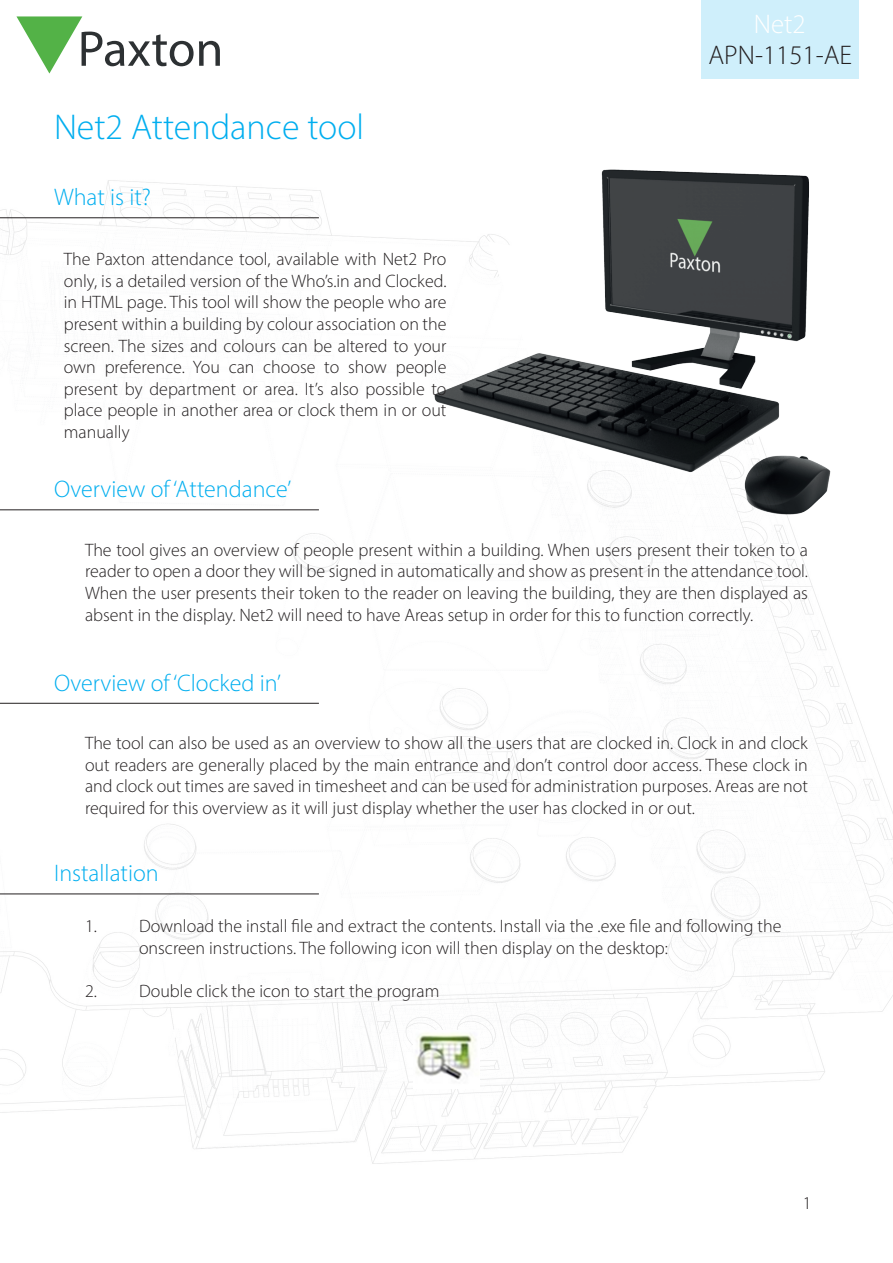
<style>
.page{position:relative;width:893px;height:1263px;background:#fff}
.page>*{position:absolute;margin:0;border:0;box-sizing:border-box;transform-origin:0 0}
.AN_Title{font:300 36px "Myriad Pro";color:#00aeef}
.AN_Title-2{font:300 27px "Myriad Pro";color:#231f20}
.AN_Title-3{font:300 27px "Myriad Pro";color:#fff}
.Section_title{font:300 24px "Myriad Pro";color:#00aeef}
.Text{font:300 18px/21.6px "Myriad Pro";color:#231f20;text-align:justify}
</style>
<div class="page">
<svg style="left:16px;top:16px;width:119px;height:58px"></svg>
<img style="left:0;top:180px;width:893px;height:984px">
<img style="left:135px;top:0;width:758px;height:613px">
<hr style="left:0;top:217px;width:319px;height:1px;background:#231f20">
<hr style="left:0;top:510px;width:319px;height:1px;background:#231f20">
<hr style="left:0;top:703px;width:319px;height:1px;background:#231f20">
<hr style="left:0;top:894px;width:319px;height:1px;background:#231f20">
<div style="left:702px;top:0;width:157px;height:79px;background:#cfeffb"></div>
<img style="left:414px;top:1030px;width:65px;height:58px">
<p class="AN_Title-3" style="left:754px;top:8px;width:53px">Net2</p>
<p class="AN_Title" style="left:54px;top:105px;width:312px">Net2 Attendance tool</p>
<p class="Section_title" style="left:54px;top:183px;width:98px">What is it?</p>
<p class="Text" style="left:64px;top:248px;width:384px">The Paxton attendance tool, available with Net2 Pro only, is a detailed version of the Who’s.in and Clocked. in HTML page. This tool will show the people who are present within a building by colour association on the screen. The sizes and colours can be altered to your own preference. You can choose to show people present by department or area. It’s also possible to place people in another area or clock them in or out manually</p>
<p class="Section_title" style="left:54px;top:475px;width:239px">Overview of ‘Attendance’</p>
<p class="AN_Title-2" style="left:708px;top:39px;width:145px">APN-1151-AE</p>
<p class="Text" style="left:85px;top:539px;width:724px">The tool gives an overview of people present within a building. When users present their token to a reader to open a door they will be signed in automatically and show as present in the attendance tool.<br>When the user presents their token to the reader on leaving the building, they are then displayed as absent in the display. Net2 will need to have Areas setup in order for this to function correctly.</p>
<p class="Section_title" style="left:54px;top:668px;width:228px">Overview of ‘Clocked in’</p>
<p class="Text" style="left:85px;top:732px;width:724px">The tool can also be used as an overview to show all the users that are clocked in. Clock in and clock out readers are generally placed by the main entrance and don’t control door access. These clock in and clock out times are saved in timesheet and can be used for administration purposes. Areas are not required for this overview as it will just display whether the user has clocked in or out.</p>
<p class="Section_title" style="left:54px;top:859px;width:106px">Installation</p>
<p class="Text" style="left:139px;top:915px;width:644px;text-indent:-54px">1. Download the install file and extract the contents. Install via the .exe file and following the onscreen instructions. The following icon will then display on the desktop:</p>
<p class="Text" style="left:85px;top:980px;width:356px">2. Double click the icon to start the program</p>
<p class="Text" style="left:803px;top:1192px;width:10px">1</p>
</div>
